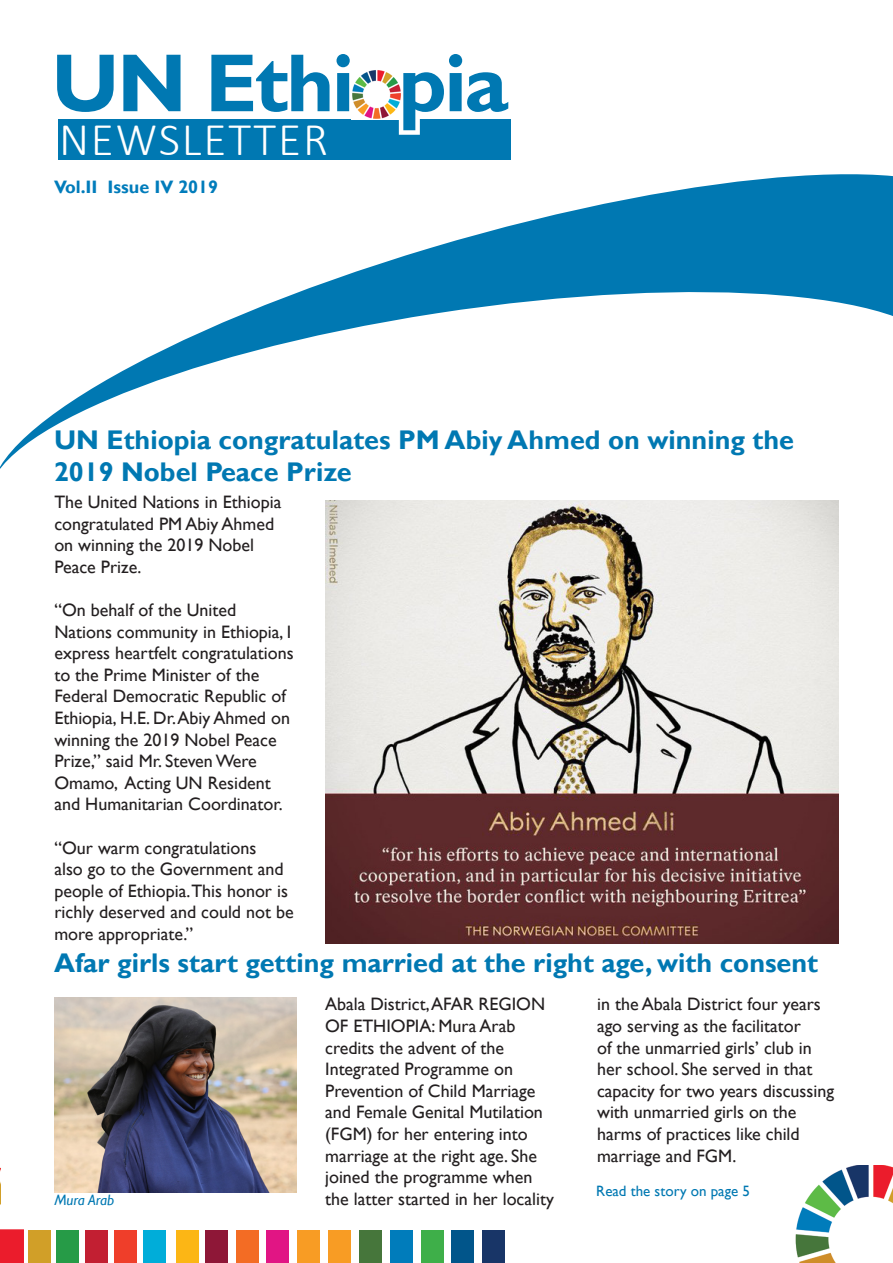
<style>
.page{position:relative;width:893px;height:1263px;background:#fff}
.page>*{position:absolute;margin:0;border:0;box-sizing:border-box;transform-origin:0 0}
.t1{font:700 82.8px "Gill Sans";letter-spacing:-.03em;color:#0078b2}
.t2{font:300 47.1px "Calibri";letter-spacing:.04em;color:#fff}
.t3{font:700 27px/32.4px "Gill Sans";color:#0078b2}
.t4{font:18px/21.6px "Gill Sans";color:#231f20}
.t5{font:700 18px "Gill Sans";color:#007cbb}
.t6{font:15px "Gill Sans";color:#0078b2}
.t7{font:italic 15px "Gill Sans";color:#0078b2}
</style>
<div class="page">
<img style="left:795px;top:1166px;width:98px;height:97px">
<img style="left:0;top:1167px;width:1px;height:38px">
<svg style="left:352px;top:150px;width:541px;height:123px;fill:#0078b2"></svg>
<svg style="left:0;top:273px;width:893px;height:315px"></svg>
<div style="left:176px;top:1230px;width:23px;height:33px;background:#fcb615"></div>
<div style="left:1px;top:1230px;width:22px;height:32px;background:#eb1c2c"></div>
<div style="left:0;top:1229px;width:24px;height:34px;border:1px solid #eb1c2c"></div>
<div style="left:482px;top:1230px;width:23px;height:33px;background:#183567"></div>
<div style="left:452px;top:1230px;width:22px;height:33px;background:#01558a"></div>
<div style="left:421px;top:1230px;width:22px;height:33px;background:#3eaf49"></div>
<div style="left:390px;top:1230px;width:22px;height:33px;background:#007cbb"></div>
<div style="left:359px;top:1230px;width:23px;height:33px;background:#46763b"></div>
<div style="left:328px;top:1230px;width:23px;height:33px;background:#f89c24"></div>
<div style="left:297px;top:1230px;width:23px;height:33px;background:#f89c24"></div>
<div style="left:267px;top:1230px;width:22px;height:33px;background:#e11584"></div>
<div style="left:236px;top:1230px;width:22px;height:33px;background:#f36c24"></div>
<div style="left:205px;top:1230px;width:22px;height:33px;background:#8e1737"></div>
<div style="left:143px;top:1230px;width:23px;height:33px;background:#00add9"></div>
<div style="left:115px;top:1230px;width:22px;height:33px;background:#ef3e2a"></div>
<div style="left:85px;top:1230px;width:23px;height:33px;background:#c21f32"></div>
<div style="left:56px;top:1230px;width:22px;height:33px;background:#269b47"></div>
<div style="left:29px;top:1230px;width:22px;height:33px;background:#d19f28"></div>
<div style="left:58px;top:120px;width:452px;height:40px;background:#0078b2"></div>
<svg style="left:398px;top:119px;width:57px;height:16px"></svg>
<img style="left:352px;top:70px;width:49px;height:49px">
<img style="left:326px;top:500px;width:513px;height:444px">
<img style="left:55px;top:997px;width:242px;height:195px">
<p class="t1" style="left:51px;top:33px;width:458px">UN Ethiopia</p>
<p class="t2" style="left:59px;top:110px;width:270px">NEWSLETTER</p>
<p class="t5" style="left:54px;top:176px;width:166px">Vol.II Issue IV 2019</p>
<p class="t3" style="left:54px;top:424px;width:742px">UN Ethiopia congratulates PM Abiy Ahmed on winning the<br>2019 Nobel Peace Prize</p>
<p class="t4" style="left:54px;top:491px;width:228px">The United Nations in Ethiopia congratulated PM Abiy Ahmed on winning the 2019 Nobel<br>Peace Prize.</p>
<p class="t4" style="left:54px;top:599px;width:241px">“On behalf of the United<br>Nations community in Ethiopia, I express heartfelt congratulations to the Prime Minister of the<br>Federal Democratic Republic of<br>Ethiopia, H.E. Dr. Abiy Ahmed on winning the 2019 Nobel Peace<br>Prize,” said Mr. Steven Were<br>Omamo, Acting UN Resident and Humanitarian Coordinator.</p>
<p class="t4" style="left:54px;top:837px;width:241px">“Our warm congratulations<br>also go to the Government and people of Ethiopia.This honor is richly deserved and could not be more appropriate.”</p>
<p class="t3" style="left:54px;top:948px;width:766px">Afar girls start getting married at the right age, with consent</p>
<p class="t7" style="left:54px;top:1191px;width:61px">Mura Arab</p>
<p class="t4" style="left:325px;top:994px;width:230px">Abala District, AFAR REGION<br>OF ETHIOPIA: Mura Arab credits the advent of the<br>Integrated Programme on<br>Prevention of Child Marriage and Female Genital Mutilation (FGM) for her entering into marriage at the right age. She joined the programme when the latter started in her locality</p>
<p class="t4" style="left:597px;top:994px;width:238px">in the Abala District four years ago serving as the facilitator<br>of the unmarried girls’ club in her school. She served in that capacity for two years discussing with unmarried girls on the harms of practices like child marriage and FGM.</p>
<p class="t6" style="left:596px;top:1182px;width:155px">Read the story on page 5</p>
</div>
